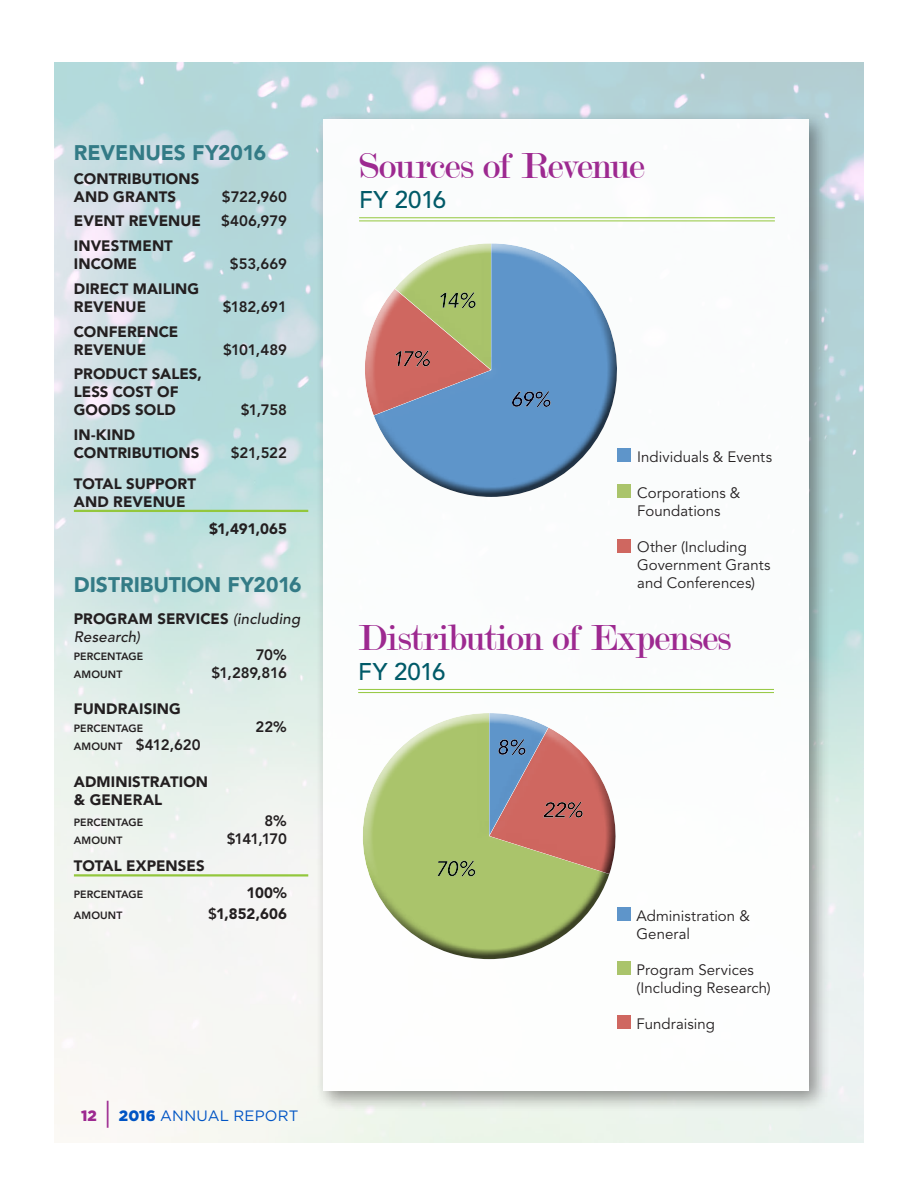
<style>
.page{position:relative;width:918px;height:1188px;background:#fff}
.page>*{position:absolute;margin:0;border:0;box-sizing:border-box;transform-origin:0 0}
.t1{font:39px "Modern";letter-spacing:-.02em;color:#9d2990}
.t2{font:500 24px "Avenir LT Std";letter-spacing:-.015em;color:#005a68}
.t3{font:900 21px "Avenir LT Std";letter-spacing:-.005em;color:#337b86}
.t4{font:900 15px/18px "Avenir LT Std";letter-spacing:.005em;color:#231f20}
.t5{font:15px/18px "Avenir LT Std";letter-spacing:.005em;color:#231f20}
.t6{font:800 15px "Avenir LT Std";letter-spacing:-.015em;color:#231f20}
.t7{font:italic 500 15px/18px "Avenir LT Std";letter-spacing:.01em;color:#231f20}
.t8{font:15px "Gotham";letter-spacing:.015em;color:#0054c4}
.t9{font:800 10.5px "Avenir LT Std";letter-spacing:.01em;color:#231f20}
.s1{font-weight:900;font-style:normal}
.s2{font-size:10.5px}
.s3{font-weight:800}
.s4{font-weight:900;color:#9d2990}
.s5{font-family:"Avenir LT Std";font-size:27px;color:#9d2990}
.s6{font-weight:900}
</style>
<div class="page">
<img style="left:54px;top:63px;width:810px;height:1080px">
<div style="left:314px;top:109px;width:517px;height:1003px;background:#231f20;opacity:.5"></div>
<div style="left:323px;top:119px;width:486px;height:972px;background:#fff"></div>
<hr style="left:359px;top:217px;width:416px;height:1px;background:#93c73d">
<hr style="left:359px;top:221px;width:416px;height:1px;background:#93c73d">
<hr style="left:358px;top:689px;width:416px;height:1px;background:#93c73d">
<hr style="left:358px;top:692px;width:416px;height:1px;background:#93c73d">
<div style="left:364px;top:243px;width:242px;height:193px;background:#fff;opacity:.75"></div>
<div style="left:369px;top:254px;width:250px;height:245px;background:#231f20;opacity:.75"></div>
<div style="left:361px;top:712px;width:245px;height:186px;background:#fff;opacity:.75"></div>
<div style="left:366px;top:724px;width:261px;height:237px;background:#231f20;opacity:.75"></div>
<div style="left:618px;top:449px;width:13px;height:13px;background:#5e95ca"></div>
<div style="left:618px;top:485px;width:13px;height:13px;background:#aac46b"></div>
<div style="left:618px;top:539px;width:13px;height:13px;background:#cf6760"></div>
<div style="left:618px;top:908px;width:13px;height:13px;background:#5e95ca"></div>
<div style="left:618px;top:962px;width:13px;height:13px;background:#aac46b"></div>
<div style="left:618px;top:1016px;width:13px;height:13px;background:#cf6760"></div>
<hr style="left:74px;top:510px;width:234px;height:2px;background:#93c73d">
<hr style="left:74px;top:874px;width:234px;height:3px;background:#93c73d">
<h3 class="t3" style="left:74px;top:140px;width:194px">REVENUES FY2016</h3>
<p class="t4" style="left:74px;top:169px;width:127px">CONTRIBUTIONS<br>AND GRANTS</p>
<p class="t6" style="left:222px;top:187px;width:66px">$722,960</p>
<p class="t4" style="left:74px;top:212px;width:129px">EVENT REVENUE</p>
<p class="t6" style="left:221px;top:212px;width:67px">$406,979</p>
<p class="t4" style="left:74px;top:237px;width:100px">INVESTMENT<br>INCOME</p>
<p class="t6" style="left:230px;top:255px;width:59px">$53,669</p>
<p class="t4" style="left:74px;top:279px;width:127px">DIRECT MAILING<br>REVENUE</p>
<p class="t4" style="left:74px;top:322px;width:106px">CONFERENCE<br>REVENUE</p>
<p class="t4" style="left:74px;top:365px;width:130px">PRODUCT SALES,<br>LESS COST OF<br>GOODS SOLD</p>
<p class="t4" style="left:74px;top:426px;width:127px">IN-KIND<br>CONTRIBUTIONS</p>
<p class="t4" style="left:74px;top:474px;width:124px">TOTAL SUPPORT<br>AND REVENUE</p>
<p class="t6" style="left:223px;top:298px;width:66px">$182,691</p>
<p class="t6" style="left:223px;top:340px;width:65px">$101,489</p>
<p class="t6" style="left:241px;top:401px;width:47px">$1,758</p>
<p class="t6" style="left:231px;top:444px;width:58px">$21,522</p>
<p class="t4" style="left:209px;top:519px;width:79px">$1,491,065</p>
<h3 class="t3" style="left:74px;top:572px;width:229px">DISTRIBUTION FY2016</h3>
<p class="t7" style="left:74px;top:610px;width:228px"><span class="s1">PROGRAM SERVICES</span> (including<br>Research)</p>
<p class="t9" style="left:74px;top:650px;width:71px">PERCENTAGE</p>
<p class="t6" style="left:256px;top:646px;width:33px">70%</p>
<p class="t9" style="left:74px;top:668px;width:50px">AMOUNT</p>
<p class="t6" style="left:211px;top:664px;width:77px">$1,289,816</p>
<p class="t4" style="left:74px;top:699px;width:108px">FUNDRAISING</p>
<p class="t9" style="left:74px;top:722px;width:71px">PERCENTAGE</p>
<p class="t6" style="left:256px;top:718px;width:33px">22%</p>
<p class="t6" style="left:74px;top:736px;width:128px"><span class="s2">AMOUNT</span> $412,620</p>
<p class="t4" style="left:74px;top:773px;width:136px">ADMINISTRATION &amp; GENERAL</p>
<p class="t9" style="left:74px;top:816px;width:71px">PERCENTAGE</p>
<p class="t6" style="left:265px;top:812px;width:24px">8%</p>
<p class="t9" style="left:74px;top:834px;width:50px">AMOUNT</p>
<p class="t6" style="left:227px;top:830px;width:62px">$141,170</p>
<p class="t4" style="left:74px;top:857px;width:132px">TOTAL EXPENSES</p>
<p class="t9" style="left:74px;top:888px;width:71px">PERCENTAGE</p>
<p class="t4" style="left:247px;top:884px;width:42px">100%</p>
<p class="t9" style="left:74px;top:909px;width:50px">AMOUNT</p>
<p class="t4" style="left:208px;top:905px;width:80px"><span class="s3">$</span>1,852,606</p>
<p class="t8" style="left:81px;top:1106px;width:219px"><span class="s4">12</span> <span class="s5">|</span> <span class="s6">2016</span> ANNUAL REPORT</p>
<h1 class="t1" style="left:359px;top:147px;width:287px">Sources of Revenue</h1>
<h2 class="t2" style="left:359px;top:186px;width:89px">FY 2016</h2>
<p class="t5" style="left:637px;top:448px;width:136px">Individuals &amp; Events</p>
<p class="t5" style="left:637px;top:484px;width:105px">Corporations &amp;<br>Foundations</p>
<p class="t5" style="left:637px;top:538px;width:135px">Other (Including<br>Government Grants and Conferences)</p>
<h1 class="t1" style="left:358px;top:618px;width:375px">Distribution of Expenses</h1>
<h2 class="t2" style="left:358px;top:658px;width:89px">FY 2016</h2>
<p class="t5" style="left:637px;top:907px;width:115px">Administration &amp;<br>General</p>
<p class="t5" style="left:637px;top:961px;width:136px">Program Services (Including Research)</p>
<p class="t5" style="left:637px;top:1015px;width:80px">Fundraising</p>
</div>
